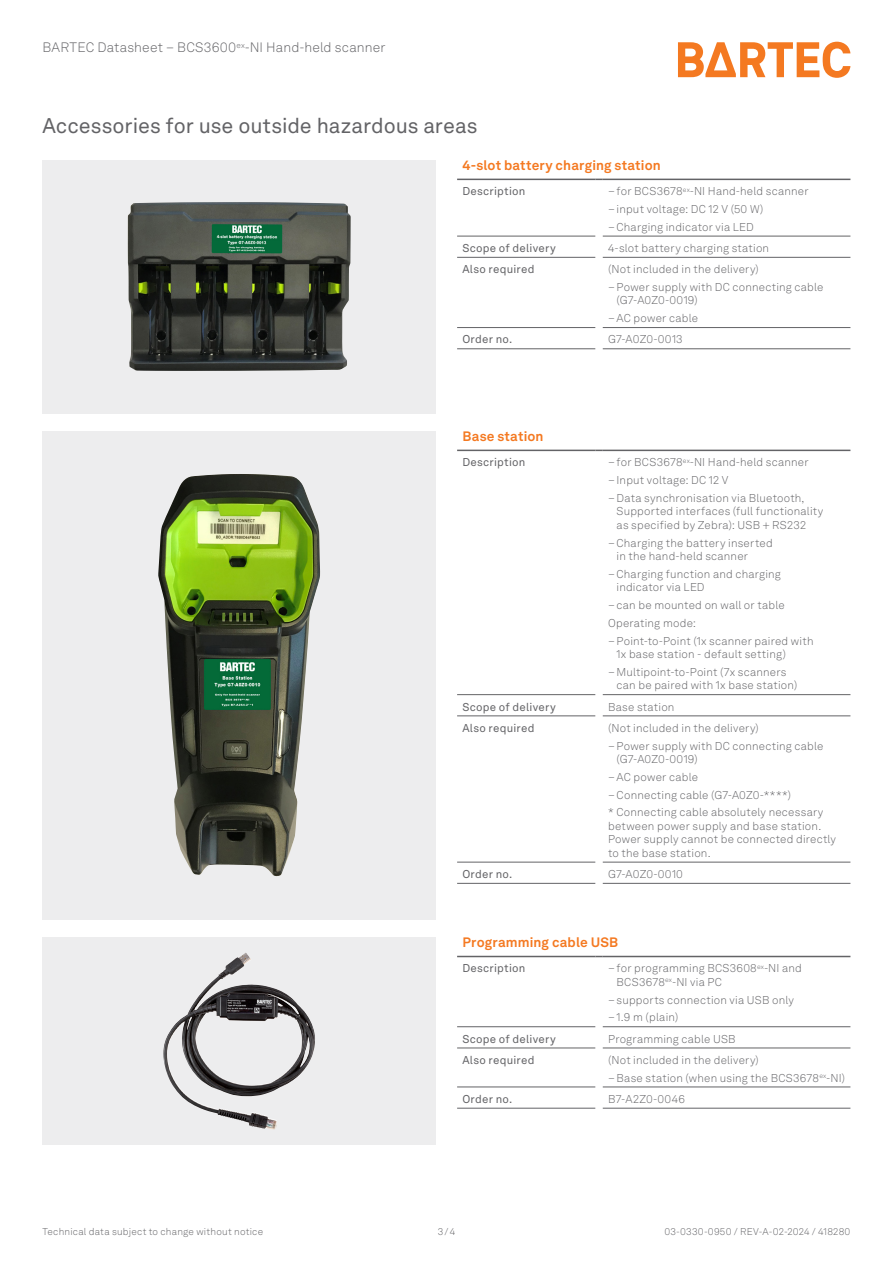
<style>
.page{position:relative;width:893px;height:1263px;background:#fff}
.page>*{position:absolute;margin:0;border:0;box-sizing:border-box;transform-origin:0 0}
._02_Subheadline_14{font:21px "Akkurat LL";letter-spacing:-.005em;color:#636366}
.Tab_01_Headline_9{font:700 13.5px "Akkurat LL";letter-spacing:.01em;color:#f47921}
.t1{font:300 13.5px "Akkurat LL";letter-spacing:.01em;color:#636366}
.Paragraph_Style_1{font:300 11.25px/13.5px "Akkurat LL";letter-spacing:.02em;color:#636366}
.Tab_03_Copy_Legend_7_5{font:11.25px "Akkurat LL";letter-spacing:.02em;color:#636366}
.Tab_03_Copy_7_5{font:300 11.25px "Akkurat LL";letter-spacing:.015em;color:#636366}
.Tab_03_Copy_7_5-2{font:300 11.25px "Akkurat LL";letter-spacing:.035em;color:#636366}
.t2{font:300 9.75px "Akkurat LL";letter-spacing:.025em;color:#636366}
.s1{font-family:"Akkurat Pro"}
</style>
<div class="page">
<div style="left:43px;top:160px;width:393px;height:253px;background:#ededee"></div>
<hr style="left:603px;top:179px;width:247px;height:1px;background:#636366">
<hr style="left:603px;top:236px;width:247px;height:1px;background:#636366">
<hr style="left:603px;top:257px;width:247px;height:1px;background:#636366">
<hr style="left:603px;top:327px;width:247px;height:1px;background:#636366">
<hr style="left:603px;top:348px;width:247px;height:1px;background:#636366">
<svg style="left:457px;top:179px;width:146px;height:170px"></svg>
<svg style="left:457px;top:451px;width:138px;height:432px"></svg>
<hr style="left:457px;top:862px;width:138px;height:1px;background:#636366">
<hr style="left:457px;top:883px;width:138px;height:1px;background:#636366">
<hr style="left:603px;top:450px;width:247px;height:1px;background:#636366">
<hr style="left:603px;top:694px;width:247px;height:1px;background:#636366">
<hr style="left:603px;top:715px;width:247px;height:1px;background:#636366">
<hr style="left:603px;top:862px;width:247px;height:1px;background:#636366">
<hr style="left:603px;top:883px;width:247px;height:1px;background:#636366">
<hr style="left:457px;top:450px;width:138px;height:1px;background:#636366">
<hr style="left:457px;top:694px;width:138px;height:1px;background:#636366">
<hr style="left:457px;top:715px;width:138px;height:1px;background:#636366">
<div style="left:43px;top:431px;width:393px;height:488px;background:#ededee"></div>
<div style="left:43px;top:937px;width:393px;height:208px;background:#ededee"></div>
<hr style="left:457px;top:1108px;width:138px;height:1px;background:#636366">
<hr style="left:603px;top:956px;width:247px;height:1px;background:#636366">
<hr style="left:603px;top:1026px;width:247px;height:1px;background:#636366">
<hr style="left:603px;top:1047px;width:247px;height:1px;background:#636366">
<hr style="left:603px;top:1086px;width:247px;height:1px;background:#636366">
<hr style="left:603px;top:1108px;width:247px;height:1px;background:#636366">
<svg style="left:457px;top:956px;width:146px;height:152px"></svg>
<img style="left:158px;top:474px;width:162px;height:402px">
<img style="left:128px;top:202px;width:223px;height:169px">
<img style="left:163px;top:957px;width:114px;height:172px">
<svg style="left:678px;top:42px;width:172px;height:36px"></svg>
<p class="t1" style="left:43px;top:38px;width:345px">BARTEC Datasheet – BCS3600<sup>ex</sup>-NI Hand-held scanner</p>
<p class="_02_Subheadline_14" style="left:43px;top:110px;width:436px">Accessories for use outside hazardous areas</p>
<p class="Tab_01_Headline_9" style="left:462px;top:154px;width:200px">4-slot battery charging station</p>
<p class="Tab_03_Copy_Legend_7_5" style="left:462px;top:183px;width:65px">Description</p>
<p class="Paragraph_Style_1" style="left:608px;top:184px;width:202px"><span class="s1">–</span>for BCS3678<sup>ex</sup>-NI Hand-held scanner</p>
<p class="Paragraph_Style_1" style="left:608px;top:202px;width:157px"><span class="s1">–</span>input voltage: DC 12 V (50 W)</p>
<p class="Paragraph_Style_1" style="left:608px;top:220px;width:147px"><span class="s1">–</span>Charging indicator via LED</p>
<p class="Tab_03_Copy_Legend_7_5" style="left:462px;top:240px;width:95px">Scope of delivery</p>
<p class="Paragraph_Style_1" style="left:608px;top:241px;width:163px">4-slot battery charging station</p>
<p class="Tab_03_Copy_Legend_7_5" style="left:462px;top:261px;width:74px">Also required</p>
<p class="Paragraph_Style_1" style="left:608px;top:262px;width:152px">(Not included in the delivery)</p>
<p class="Paragraph_Style_1" style="left:617px;top:280px;width:208px;text-indent:-9px"><span class="s1">–</span>Power supply with DC connecting cable (G7-A0Z0-0019)</p>
<p class="Paragraph_Style_1" style="left:608px;top:311px;width:91px"><span class="s1">–</span>AC power cable</p>
<p class="Tab_03_Copy_Legend_7_5" style="left:462px;top:331px;width:51px">Order no.</p>
<p class="Tab_03_Copy_7_5" style="left:608px;top:332px;width:76px">G7-A0Z0-0013</p>
<p class="Tab_01_Headline_9" style="left:462px;top:425px;width:83px">Base station</p>
<p class="Tab_03_Copy_Legend_7_5" style="left:462px;top:454px;width:65px">Description</p>
<p class="Paragraph_Style_1" style="left:608px;top:455px;width:202px"><span class="s1">–</span>for BCS3678<sup>ex</sup>-NI Hand-held scanner</p>
<p class="Paragraph_Style_1" style="left:608px;top:473px;width:122px"><span class="s1">–</span>Input voltage: DC 12 V</p>
<p class="Paragraph_Style_1" style="left:617px;top:491px;width:208px;text-indent:-9px"><span class="s1">–</span>Data synchronisation via Bluetooth,<br>Supported interfaces (full functionality as specified by Zebra): USB + RS232</p>
<p class="Paragraph_Style_1" style="left:617px;top:536px;width:158px;text-indent:-9px"><span class="s1">–</span>Charging the battery inserted in the hand-held scanner</p>
<p class="Paragraph_Style_1" style="left:617px;top:567px;width:166px;text-indent:-9px"><span class="s1">–</span>Charging function and charging indicator via LED</p>
<p class="Paragraph_Style_1" style="left:608px;top:598px;width:178px"><span class="s1">–</span>can be mounted on wall or table</p>
<p class="Paragraph_Style_1" style="left:608px;top:616px;width:89px">Operating mode:</p>
<p class="Paragraph_Style_1" style="left:617px;top:634px;width:198px;text-indent:-9px"><span class="s1">–</span>Point-to-Point (1x scanner paired with<br>1x base station - default setting)</p>
<p class="Paragraph_Style_1" style="left:617px;top:665px;width:182px;text-indent:-9px"><span class="s1">–</span>Multipoint-to-Point (7x scanners can be paired with 1x base station)</p>
<p class="Tab_03_Copy_Legend_7_5" style="left:462px;top:698px;width:95px">Scope of delivery</p>
<p class="Paragraph_Style_1" style="left:608px;top:699px;width:68px">Base station</p>
<p class="Tab_03_Copy_Legend_7_5" style="left:462px;top:719px;width:74px">Also required</p>
<p class="Paragraph_Style_1" style="left:608px;top:721px;width:152px">(Not included in the delivery)</p>
<p class="Paragraph_Style_1" style="left:617px;top:738px;width:208px;text-indent:-9px"><span class="s1">–</span>Power supply with DC connecting cable (G7-A0Z0-0019)</p>
<p class="Paragraph_Style_1" style="left:608px;top:770px;width:91px"><span class="s1">–</span>AC power cable</p>
<p class="Paragraph_Style_1" style="left:608px;top:787px;width:184px"><span class="s1">–</span>Connecting cable (G7-A0Z0-****)</p>
<p class="Paragraph_Style_1" style="left:608px;top:805px;width:230px">* Connecting cable absolutely necessary between power supply and base station.<br>Power supply cannot be connected directly to the base station.</p>
<p class="Tab_03_Copy_Legend_7_5" style="left:462px;top:866px;width:51px">Order no.</p>
<p class="Tab_03_Copy_7_5" style="left:608px;top:866px;width:76px">G7-A0Z0-0010</p>
<p class="Tab_01_Headline_9" style="left:462px;top:931px;width:157px">Programming cable USB</p>
<p class="Tab_03_Copy_Legend_7_5" style="left:462px;top:960px;width:65px">Description</p>
<p class="Paragraph_Style_1" style="left:617px;top:961px;width:187px;text-indent:-9px"><span class="s1">–</span>for programming BCS3608<sup>ex</sup>-NI and<br>BCS3678<sup>ex</sup>-NI via PC</p>
<p class="Paragraph_Style_1" style="left:608px;top:993px;width:187px"><span class="s1">–</span>supports connection via USB only</p>
<p class="Paragraph_Style_1" style="left:608px;top:1010px;width:72px"><span class="s1">–</span>1.9 m (plain)</p>
<p class="Tab_03_Copy_Legend_7_5" style="left:462px;top:1030px;width:95px">Scope of delivery</p>
<p class="Paragraph_Style_1" style="left:608px;top:1032px;width:129px">Programming cable USB</p>
<p class="Tab_03_Copy_Legend_7_5" style="left:462px;top:1051px;width:74px">Also required</p>
<p class="Paragraph_Style_1" style="left:608px;top:1053px;width:152px">(Not included in the delivery)</p>
<p class="Paragraph_Style_1" style="left:608px;top:1071px;width:239px"><span class="s1">–</span>Base station (when using the BCS3678<sup>ex</sup>-NI)</p>
<p class="Tab_03_Copy_Legend_7_5" style="left:462px;top:1090px;width:51px">Order no.</p>
<p class="Tab_03_Copy_7_5-2" style="left:608px;top:1091px;width:78px">B7-A2Z0-0046</p>
<p class="t2" style="left:43px;top:1225px;width:222px">Technical data subject to change without notice</p>
<p class="t2" style="left:438px;top:1225px;width:19px">3/4</p>
<p class="t2" style="left:664px;top:1225px;width:187px">03-0330-0950 / REV-A-02-2024 / 418280</p>
</div>
